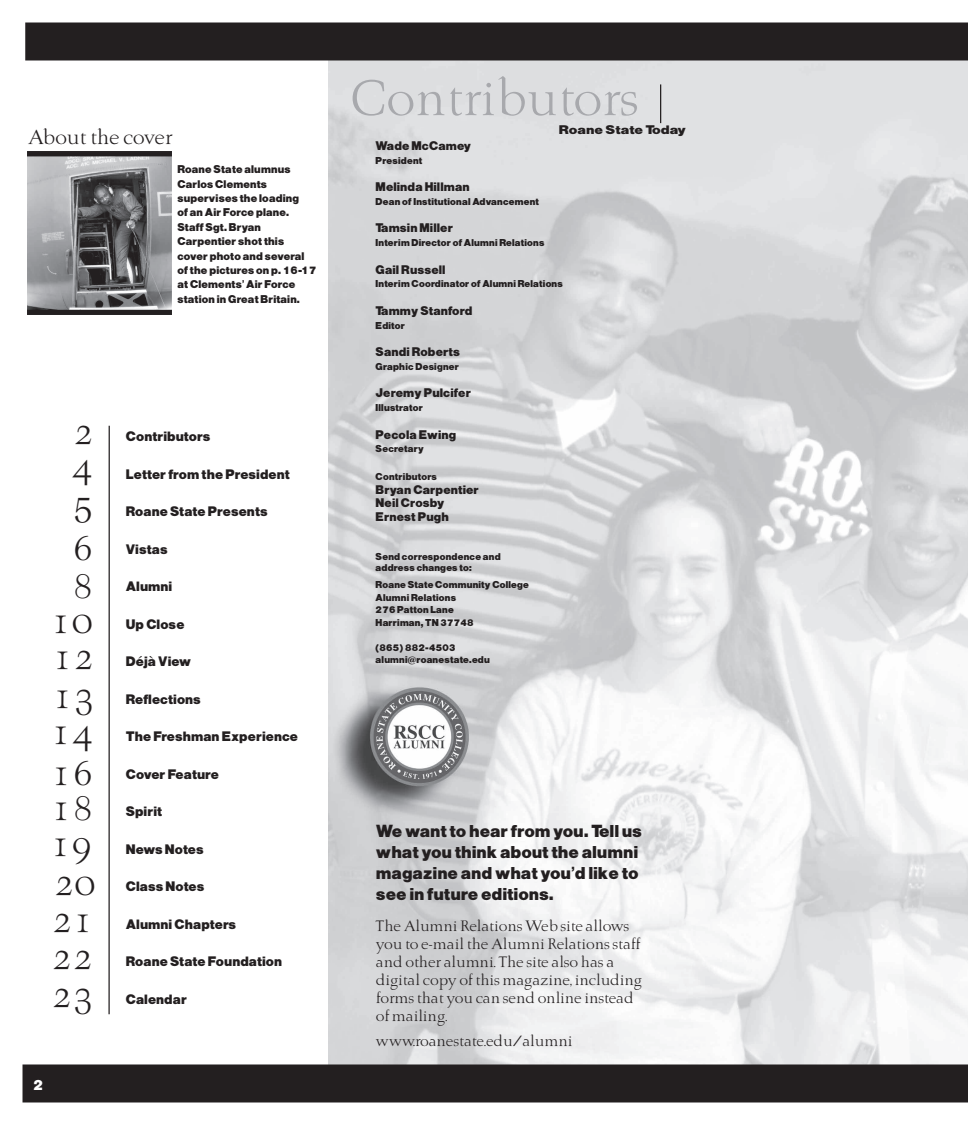
<style>
.page{position:relative;width:968px;height:1125px;background:#fff}
.page>*{position:absolute;margin:0;border:0;box-sizing:border-box;transform-origin:0 0}
.t1{font:50px "Brunella";color:#a8a9ad}
.t2{font:37.5px/35.5px "Brunella";color:#231f20}
.t3{font:20.38px "Brunella";color:#231f20}
.t4{font:17.5px/21px "Alpist";color:#231f20}
.t5{font:15px/18px "Brunella";color:#231f20}
.t6{font:15px "Alpist";color:#fff}
.t7{font:15px "Times";color:#231f20}
.t8{font:13.75px "Alpist";color:#231f20}
.t9{font:12.5px/13.8px "Alpist";color:#231f20}
.t10{font:12.5px "Alpist";color:#231f20;scale:1.16 1}
.t11{font:11.25px/14.4px "Alpist";color:#231f20}
.t12{font:10px/12.5px "Alpist";color:#231f20}
</style>
<div class="page">
<img style="left:328px;top:61px;width:640px;height:1003px">
<div style="left:22px;top:1064px;width:946px;height:38px;background:#231f20"></div>
<hr style="left:108px;top:426px;width:2px;height:588px;background:#231f20">
<div style="left:25px;top:22px;width:943px;height:39px;background:#231f20"></div>
<hr style="left:660px;top:84px;width:1px;height:39px;background:#231f20">
<img style="left:28px;top:151px;width:143px;height:163px">
<h3 class="t3" style="left:28px;top:125px;width:146px">About the cover</h3>
<p class="t11" style="left:177px;top:162px;width:141px">Roane State alumnus<br>Carlos Clements supervises the loading<br>of an Air Force plane.<br>Staff Sgt. Bryan<br>Carpentier shot this cover photo and several of the pictures on p. 16-17 at Clements’ Air Force station in Great Britain.</p>
<h2 class="t2" style="left:72px;top:415px;width:23px">2</h2>
<h3 class="t8" style="left:125px;top:428px;width:86px">Contributors</h3>
<h3 class="t8" style="left:125px;top:466px;width:165px">Letter from the President</h3>
<h3 class="t8" style="left:125px;top:503px;width:143px">Roane State Presents</h3>
<h3 class="t8" style="left:125px;top:541px;width:43px">Vistas</h3>
<h3 class="t8" style="left:125px;top:578px;width:48px">Alumni</h3>
<h3 class="t8" style="left:125px;top:616px;width:60px">Up Close</h3>
<h3 class="t8" style="left:125px;top:653px;width:67px">Deja View</h3>
<h3 class="t8" style="left:125px;top:691px;width:77px">Reflections</h3>
<h3 class="t8" style="left:125px;top:728px;width:174px">The Freshman Experience</h3>
<h3 class="t8" style="left:125px;top:766px;width:95px">Cover Feature</h3>
<h3 class="t8" style="left:125px;top:803px;width:38px">Spirit</h3>
<h3 class="t8" style="left:125px;top:841px;width:80px">News Notes</h3>
<h3 class="t8" style="left:125px;top:878px;width:80px">Class Notes</h3>
<h3 class="t8" style="left:125px;top:916px;width:112px">Alumni Chapters</h3>
<h3 class="t8" style="left:125px;top:953px;width:158px">Roane State Foundation</h3>
<h3 class="t8" style="left:125px;top:991px;width:63px">Calendar</h3>
<h2 class="t2" style="left:70px;top:449px;width:23px">4</h2>
<h2 class="t2" style="left:71px;top:483px;width:23px;line-height:43.6px">5<br>6</h2>
<h2 class="t2" style="left:50px;top:569px;width:45px;text-align:center">8<br>10<br>12</h2>
<h3 class="t7" style="left:150px;top:651px;width:6px">`</h3>
<h2 class="t2" style="left:51px;top:679px;width:44px">13</h2>
<h2 class="t2" style="left:49px;top:715px;width:44px">14</h2>
<h2 class="t2" style="left:50px;top:756px;width:44px;line-height:35px">16<br>18</h2>
<h2 class="t2" style="left:49px;top:807px;width:45px;line-height:76px">19<br>21</h2>
<h2 class="t2" style="left:52px;top:866px;width:44px">20</h2>
<h2 class="t2" style="left:50px;top:940px;width:44px">22</h2>
<h2 class="t2" style="left:50px;top:978px;width:44px">23</h2>
<h3 class="t6" style="left:33px;top:1076px;width:12px">2</h3>
<h1 class="t1" style="left:349px;top:68px;width:289px">Contributors</h1>
<p class="t10" style="left:558px;top:122px;width:111px">Roane State Today</p>
<p class="t9" style="left:375px;top:139px;width:97px">Wade McCamey</p>
<p class="t12" style="left:375px;top:154px;width:48px">President</p>
<p class="t9" style="left:375px;top:180px;width:96px">Melinda Hillman</p>
<p class="t12" style="left:375px;top:195px;width:165px">Dean of Institutional Advancement</p>
<p class="t9" style="left:375px;top:221px;width:79px">Tamsin Miller</p>
<p class="t12" style="left:375px;top:236px;width:170px">Interim Director of Alumni Relations</p>
<p class="t9" style="left:375px;top:262px;width:72px">Gail Russell</p>
<p class="t12" style="left:375px;top:278px;width:189px">Interim Coordinator of Alumni Relations</p>
<p class="t9" style="left:375px;top:304px;width:98px">Tammy Stanford</p>
<p class="t12" style="left:375px;top:319px;width:31px">Editor</p>
<p class="t9" style="left:375px;top:345px;width:86px">Sandi Roberts</p>
<p class="t12" style="left:375px;top:360px;width:85px">Graphic Designer</p>
<p class="t9" style="left:375px;top:386px;width:97px">Jeremy Pulcifer</p>
<p class="t12" style="left:375px;top:401px;width:49px">Illustrator</p>
<p class="t9" style="left:375px;top:427px;width:82px">Pecola Ewing</p>
<p class="t12" style="left:375px;top:443px;width:50px">Secretary</p>
<p class="t12" style="left:375px;top:470px;width:63px">Contributors</p>
<p class="t9" style="left:375px;top:482px;width:105px">Bryan Carpentier<br>Neil Crosby<br>Ernest Pugh</p>
<p class="t12" style="left:375px;top:551px;width:127px;line-height:11.2px">Send correspondence and address changes to:</p>
<p class="t12" style="left:375px;top:578px;width:155px">Roane State Community College<br>Alumni Relations<br>276 Patton Lane<br>Harriman, TN 37748</p>
<p class="t12" style="left:375px;top:641px;width:116px">(865) 882-4503 alumni@roanestate.edu</p>
<h3 class="t4" style="left:375px;top:821px;width:267px">We want to hear from you. Tell us what you think about the alumni magazine and what you’d like to see in future editions.</h3>
<h3 class="t5" style="left:375px;top:917px;width:267px">The Alumni Relations Web site allows you to e-mail the Alumni Relations staff and other alumni. The site also has a digital copy of this magazine, including forms that you can send online instead of mailing.</h3>
<h3 class="t5" style="left:375px;top:1032px;width:198px">www.roanestate.edu/alumni</h3>
</div>
